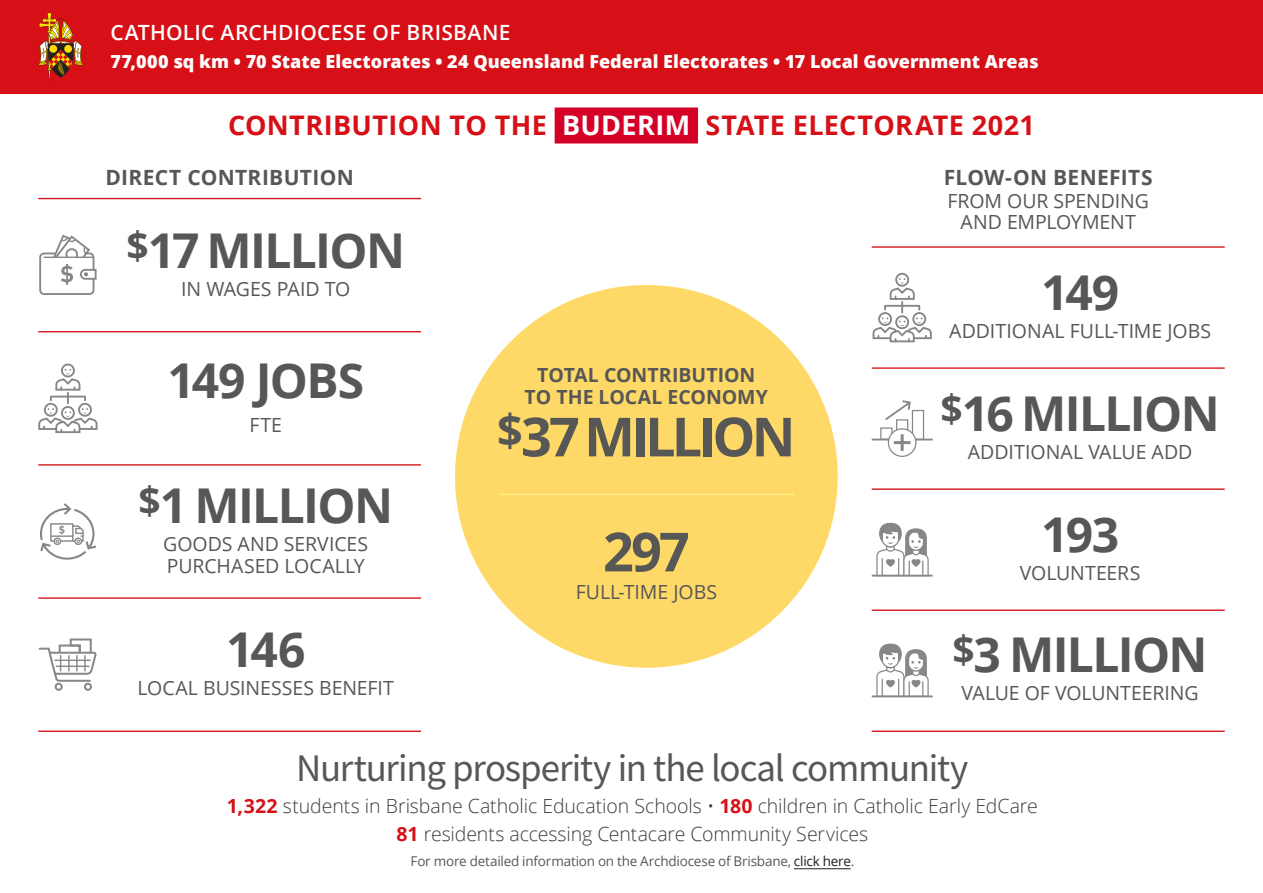
<style>
.page{position:relative;width:1263px;height:893px;background:#fff}
.page>*{position:absolute;margin:0;border:0;box-sizing:border-box;transform-origin:0 0}
.t1{font:700 54px "Open Sans";letter-spacing:-.07em;color:#575756}
.t2{font:700 48px "Open Sans";letter-spacing:-.035em;color:#575756}
.t3{font:39px "Source Sans Variable";letter-spacing:-.03em;color:#575756}
.t4{font:700 27px "Open Sans";letter-spacing:.01em;color:#d61016}
.t5{font:700 21px "Open Sans";letter-spacing:.015em;color:#575756}
.t6{font:600 21px "Open Sans";letter-spacing:.015em;color:#fff}
.t7{font:19.5px/21.8px "Open Sans";letter-spacing:-.005em;color:#575756;text-align:center}
.t8{font:300 19.5px/28px "Open Sans";letter-spacing:-.005em;color:#3c3c3b;text-align:center}
.t9{font:700 19.5px/21.8px "Open Sans";color:#575756;text-align:center}
.t10{font:800 18px "Open Sans";color:#fff}
.t11{font:13.5px "Open Sans";letter-spacing:-.015em;color:#575756}
.s1{color:#fff}
.s2{font-weight:700;color:#d61016}
.s3{color:#1d1d1b}
</style>
<div class="page">
<div style="left:455px;top:285px;width:383px;height:383px;background:#ffd968;border-radius:50%"></div>
<hr style="left:499px;top:493px;width:295px;height:2px;background:#ffec80">
<hr style="left:38px;top:331px;width:383px;height:1px;background:#d61016">
<hr style="left:38px;top:464px;width:383px;height:2px;background:#d61016">
<hr style="left:38px;top:597px;width:383px;height:2px;background:#d61016">
<hr style="left:38px;top:731px;width:383px;height:1px;background:#d61016">
<hr style="left:38px;top:198px;width:383px;height:1px;background:#d61016">
<hr style="left:872px;top:367px;width:353px;height:2px;background:#d61016">
<hr style="left:872px;top:488px;width:353px;height:2px;background:#d61016">
<hr style="left:872px;top:609px;width:353px;height:2px;background:#d61016">
<hr style="left:872px;top:731px;width:353px;height:1px;background:#d61016">
<hr style="left:872px;top:246px;width:353px;height:2px;background:#d61016">
<div style="left:61px;top:364px;width:14px;height:13px;border:2px solid #878787;border-radius:50%"></div>
<svg style="left:38px;top:369px;width:60px;height:64px"></svg>
<div style="left:39px;top:253px;width:55px;height:42px;border:2px solid #878787;border-radius:4px"></div>
<svg style="left:80px;top:268px;width:17px;height:13px"></svg>
<svg style="left:61px;top:264px;width:12px;height:21px"></svg>
<svg style="left:50px;top:234px;width:41px;height:23px"></svg>
<hr style="left:44px;top:257px;width:49px;height:1px;background:#878787">
<svg style="left:40px;top:503px;width:56px;height:57px"></svg>
<div style="left:895px;top:273px;width:14px;height:14px;border:2px solid #878787;border-radius:50%"></div>
<svg style="left:872px;top:278px;width:60px;height:65px"></svg>
<svg style="left:876px;top:522px;width:53px;height:53px"></svg>
<hr style="left:872px;top:575px;width:61px;height:2px;background:#878787">
<div style="left:888px;top:428px;width:28px;height:29px;border:1px solid #878787;border-radius:50%"></div>
<svg style="left:871px;top:400px;width:62px;height:51px"></svg>
<svg style="left:38px;top:638px;width:59px;height:45px"></svg>
<hr style="left:56px;top:666px;width:33px;height:1px;background:#878787">
<hr style="left:55px;top:660px;width:35px;height:1px;background:#878787">
<div style="left:55px;top:683px;width:8px;height:8px;border:2px solid #878787;border-radius:50%"></div>
<div style="left:84px;top:683px;width:8px;height:8px;border:2px solid #878787;border-radius:50%"></div>
<svg style="left:876px;top:643px;width:53px;height:55px"></svg>
<hr style="left:872px;top:695px;width:61px;height:2px;background:#878787">
<div style="left:0;top:0;width:1263px;height:94px;background:#d61016"></div>
<svg style="left:38px;top:13px;width:45px;height:68px"></svg>
<div style="left:555px;top:108px;width:143px;height:36px;background:#d40028"></div>
<hr style="left:794px;top:868px;width:57px;height:1px;background:#1d1d1b">
<p class="t6" style="left:111px;top:18px;width:401px">CATHOLIC ARCHDIOCESE OF BRISBANE</p>
<p class="t10" style="left:111px;top:48px;width:929px">77,000 sq km • 70 State Electorates • 24 Queensland Federal Electorates • 17 Local Government Areas</p>
<h3 class="t4" style="left:228px;top:106px;width:808px">CONTRIBUTION TO THE <span class="s1">BUDERIM</span> STATE ELECTORATE 2021</h3>
<p class="t5" style="left:105px;top:163px;width:250px">DIRECT CONTRIBUTION</p>
<p class="t5" style="left:944px;top:163px;width:210px">FLOW-ON BENEFITS</p>
<p class="t7" style="left:947px;top:189px;width:203px">FROM OUR SPENDING<br>AND EMPLOYMENT</p>
<h2 class="t2" style="left:126px;top:217px;width:280px"><sup>$</sup>17 MILLION</h2>
<p class="t7" style="left:181px;top:277px;width:171px">IN WAGES PAID TO</p>
<h2 class="t2" style="left:1041px;top:259px;width:80px">149</h2>
<p class="t7" style="left:949px;top:320px;width:263px">ADDITIONAL FULL-TIME JOBS</p>
<h2 class="t2" style="left:167px;top:347px;width:198px">149 JOBS</h2>
<p class="t7" style="left:249px;top:413px;width:34px">FTE</p>
<h2 class="t2" style="left:139px;top:472px;width:256px"><sup>$</sup>1 MILLION</h2>
<p class="t7" style="left:163px;top:533px;width:207px;text-align:left">GOODS AND SERVICES<br>PURCHASED LOCALLY</p>
<h2 class="t2" style="left:226px;top:616px;width:81px">146</h2>
<p class="t7" style="left:138px;top:677px;width:258px">LOCAL BUSINESSES BENEFIT</p>
<p class="t9" style="left:525px;top:364px;width:245px">TOTAL CONTRIBUTION<br>TO THE LOCAL ECONOMY</p>
<h1 class="t1" style="left:497px;top:399px;width:300px"><sup>$</sup>37 MILLION</h1>
<h1 class="t1" style="left:603px;top:514px;width:88px">297</h1>
<p class="t7" style="left:576px;top:581px;width:143px">FULL-TIME JOBS</p>
<h2 class="t2" style="left:940px;top:380px;width:281px"><sup>$</sup>16 MILLION</h2>
<p class="t7" style="left:968px;top:441px;width:226px">ADDITIONAL VALUE ADD</p>
<h2 class="t2" style="left:1041px;top:501px;width:80px">193</h2>
<p class="t7" style="left:1020px;top:562px;width:122px">VOLUNTEERS</p>
<h2 class="t2" style="left:953px;top:621px;width:257px"><sup>$</sup>3 MILLION</h2>
<p class="t7" style="left:961px;top:681px;width:239px">VALUE OF VOLUNTEERING</p>
<h3 class="t3" style="left:296px;top:744px;width:674px">Nurturing prosperity in the local community</h3>
<p class="t8" style="left:227px;top:792px;width:812px"><span class="s2">1,322</span> students in Brisbane Catholic Education Schools • <span class="s2">180</span> children in Catholic Early EdCare<br><span class="s2">81</span> residents accessing Centacare Community Services</p>
<p class="t11" style="left:410px;top:851px;width:445px">For more detailed information on the Archdiocese of Brisbane, <span class="s3">click here</span>.</p>
</div>
